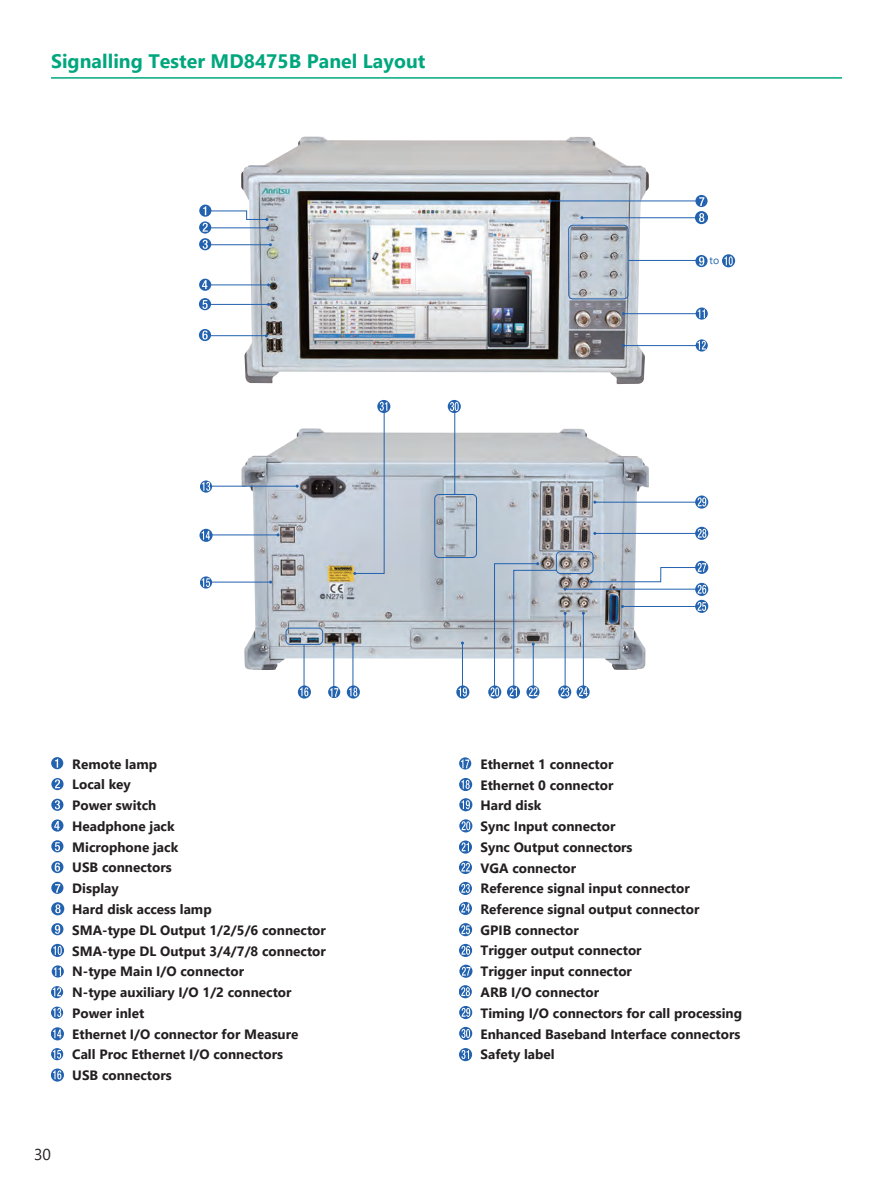
<style>
.page{position:relative;width:893px;height:1187px;background:#fff}
.page>*{position:absolute;margin:0;border:0;box-sizing:border-box;transform-origin:0 0}
.t1{font:700 19.5px "Segoe UI";letter-spacing:.005em;color:#00a77e}
.t2{font:15.75px "Segoe UI";color:#231f20}
.t3{font:700 13.5px/20.7px "Segoe UI";color:#231f20}
.t4{font:10.5px "Segoe UI";color:#2362af}
</style>
<div class="page">
<img style="left:241px;top:136px;width:408px;height:248px">
<svg style="left:199px;top:204px;width:12px;height:13px"></svg>
<svg style="left:199px;top:221px;width:12px;height:12px"></svg>
<svg style="left:203px;top:206px;width:66px;height:26px"></svg>
<hr style="left:210px;top:244px;width:60px;height:1px;background:#2362af">
<svg style="left:199px;top:238px;width:12px;height:12px"></svg>
<svg style="left:203px;top:240px;width:5px;height:9px"></svg>
<hr style="left:210px;top:284px;width:59px;height:1px;background:#2362af">
<svg style="left:199px;top:279px;width:12px;height:12px"></svg>
<svg style="left:202px;top:280px;width:5px;height:9px"></svg>
<div style="left:568px;top:225px;width:60px;height:74px;border:1px solid #2362af;border-radius:4px"></div>
<hr style="left:628px;top:260px;width:71px;height:1px;background:#2362af">
<svg style="left:695px;top:211px;width:13px;height:13px"></svg>
<svg style="left:699px;top:213px;width:5px;height:9px"></svg>
<svg style="left:722px;top:254px;width:13px;height:13px"></svg>
<svg style="left:724px;top:256px;width:9px;height:9px"></svg>
<hr style="left:550px;top:200px;width:146px;height:1px;background:#2362af">
<svg style="left:695px;top:195px;width:13px;height:12px"></svg>
<svg style="left:699px;top:197px;width:5px;height:9px"></svg>
<hr style="left:582px;top:217px;width:117px;height:1px;background:#2362af">
<hr style="left:623px;top:313px;width:76px;height:1px;background:#2362af">
<svg style="left:695px;top:255px;width:13px;height:12px"></svg>
<svg style="left:699px;top:257px;width:5px;height:8px"></svg>
<hr style="left:210px;top:304px;width:59px;height:1px;background:#2362af">
<div style="left:199px;top:298px;width:12px;height:12px;background:#2362af;border-radius:50%"></div>
<svg style="left:202px;top:300px;width:6px;height:9px"></svg>
<hr style="left:210px;top:335px;width:56px;height:1px;background:#2362af">
<svg style="left:199px;top:329px;width:12px;height:12px"></svg>
<svg style="left:202px;top:330px;width:6px;height:9px"></svg>
<svg style="left:696px;top:307px;width:12px;height:12px"></svg>
<svg style="left:698px;top:309px;width:7px;height:9px"></svg>
<hr style="left:623px;top:345px;width:76px;height:1px;background:#2362af">
<svg style="left:696px;top:339px;width:12px;height:12px"></svg>
<svg style="left:697px;top:341px;width:9px;height:8px"></svg>
<svg style="left:51px;top:757px;width:12px;height:12px"></svg>
<svg style="left:55px;top:758px;width:3px;height:9px"></svg>
<svg style="left:51px;top:778px;width:13px;height:12px"></svg>
<svg style="left:55px;top:779px;width:5px;height:9px"></svg>
<svg style="left:51px;top:798px;width:12px;height:12px"></svg>
<svg style="left:55px;top:800px;width:5px;height:9px"></svg>
<svg style="left:51px;top:819px;width:12px;height:12px"></svg>
<svg style="left:54px;top:820px;width:6px;height:9px"></svg>
<svg style="left:51px;top:840px;width:12px;height:12px"></svg>
<svg style="left:55px;top:842px;width:5px;height:9px"></svg>
<svg style="left:51px;top:860px;width:12px;height:13px"></svg>
<svg style="left:55px;top:862px;width:5px;height:9px"></svg>
<svg style="left:51px;top:881px;width:12px;height:12px"></svg>
<svg style="left:55px;top:884px;width:5px;height:8px"></svg>
<svg style="left:51px;top:902px;width:13px;height:13px"></svg>
<svg style="left:55px;top:904px;width:6px;height:9px"></svg>
<svg style="left:51px;top:923px;width:12px;height:12px"></svg>
<svg style="left:55px;top:924px;width:5px;height:9px"></svg>
<svg style="left:51px;top:943px;width:13px;height:13px"></svg>
<svg style="left:53px;top:945px;width:9px;height:9px"></svg>
<svg style="left:52px;top:965px;width:12px;height:12px"></svg>
<svg style="left:54px;top:967px;width:7px;height:8px"></svg>
<svg style="left:51px;top:985px;width:12px;height:13px"></svg>
<svg style="left:53px;top:987px;width:8px;height:9px"></svg>
<svg style="left:51px;top:1006px;width:12px;height:12px"></svg>
<svg style="left:53px;top:1007px;width:8px;height:9px"></svg>
<svg style="left:51px;top:1027px;width:13px;height:13px"></svg>
<svg style="left:53px;top:1029px;width:8px;height:9px"></svg>
<svg style="left:51px;top:1047px;width:12px;height:13px"></svg>
<svg style="left:53px;top:1049px;width:8px;height:9px"></svg>
<svg style="left:51px;top:1068px;width:13px;height:13px"></svg>
<svg style="left:53px;top:1070px;width:8px;height:9px"></svg>
<svg style="left:459px;top:757px;width:12px;height:12px"></svg>
<svg style="left:461px;top:759px;width:8px;height:9px"></svg>
<svg style="left:459px;top:777px;width:13px;height:14px"></svg>
<svg style="left:461px;top:779px;width:9px;height:9px"></svg>
<svg style="left:459px;top:798px;width:13px;height:13px"></svg>
<svg style="left:461px;top:800px;width:9px;height:9px"></svg>
<svg style="left:459px;top:819px;width:13px;height:13px"></svg>
<svg style="left:462px;top:821px;width:8px;height:9px"></svg>
<svg style="left:459px;top:840px;width:13px;height:13px"></svg>
<svg style="left:462px;top:842px;width:7px;height:9px"></svg>
<svg style="left:459px;top:860px;width:13px;height:14px"></svg>
<svg style="left:461px;top:862px;width:9px;height:9px"></svg>
<svg style="left:459px;top:881px;width:13px;height:13px"></svg>
<svg style="left:461px;top:883px;width:9px;height:9px"></svg>
<svg style="left:459px;top:902px;width:13px;height:12px"></svg>
<svg style="left:461px;top:903px;width:9px;height:9px"></svg>
<svg style="left:459px;top:923px;width:13px;height:13px"></svg>
<svg style="left:461px;top:925px;width:9px;height:9px"></svg>
<svg style="left:459px;top:943px;width:13px;height:13px"></svg>
<svg style="left:461px;top:945px;width:9px;height:9px"></svg>
<svg style="left:459px;top:964px;width:13px;height:13px"></svg>
<svg style="left:462px;top:966px;width:8px;height:9px"></svg>
<svg style="left:459px;top:985px;width:13px;height:13px"></svg>
<svg style="left:461px;top:987px;width:9px;height:9px"></svg>
<svg style="left:459px;top:1005px;width:13px;height:13px"></svg>
<svg style="left:462px;top:1007px;width:8px;height:9px"></svg>
<svg style="left:459px;top:1026px;width:13px;height:13px"></svg>
<svg style="left:461px;top:1028px;width:9px;height:9px"></svg>
<svg style="left:459px;top:1047px;width:13px;height:14px"></svg>
<svg style="left:461px;top:1049px;width:8px;height:9px"></svg>
<img style="left:241px;top:428px;width:408px;height:242px">
<hr style="left:304px;top:644px;width:1px;height:42px;background:#2362af">
<svg style="left:298px;top:685px;width:13px;height:13px"></svg>
<svg style="left:300px;top:687px;width:8px;height:9px"></svg>
<svg style="left:448px;top:400px;width:13px;height:13px"></svg>
<svg style="left:450px;top:402px;width:9px;height:9px"></svg>
<hr style="left:454px;top:411px;width:1px;height:83px;background:#2362af">
<div style="left:434px;top:494px;width:43px;height:64px;border:1px solid #2362af;border-radius:4px"></div>
<hr style="left:210px;top:486px;width:87px;height:1px;background:#2362af">
<svg style="left:200px;top:480px;width:12px;height:12px"></svg>
<svg style="left:202px;top:482px;width:8px;height:9px"></svg>
<hr style="left:210px;top:534px;width:68px;height:1px;background:#2362af">
<svg style="left:199px;top:528px;width:14px;height:14px"></svg>
<svg style="left:202px;top:531px;width:8px;height:8px"></svg>
<hr style="left:210px;top:581px;width:61px;height:1px;background:#2362af">
<svg style="left:200px;top:576px;width:12px;height:12px"></svg>
<svg style="left:202px;top:578px;width:8px;height:9px"></svg>
<hr style="left:333px;top:644px;width:1px;height:42px;background:#2362af">
<svg style="left:328px;top:686px;width:12px;height:12px"></svg>
<svg style="left:330px;top:688px;width:8px;height:8px"></svg>
<hr style="left:353px;top:644px;width:1px;height:42px;background:#2362af">
<svg style="left:347px;top:685px;width:13px;height:13px"></svg>
<svg style="left:349px;top:687px;width:8px;height:9px"></svg>
<hr style="left:462px;top:643px;width:1px;height:43px;background:#2362af">
<svg style="left:456px;top:685px;width:13px;height:13px"></svg>
<svg style="left:458px;top:687px;width:9px;height:9px"></svg>
<div style="left:556px;top:551px;width:37px;height:23px;border:1px solid #2362af;border-radius:4px"></div>
<hr style="left:595px;top:502px;width:104px;height:1px;background:#2362af">
<svg style="left:695px;top:495px;width:13px;height:13px"></svg>
<svg style="left:698px;top:497px;width:8px;height:9px"></svg>
<hr style="left:595px;top:533px;width:104px;height:1px;background:#2362af">
<svg style="left:695px;top:526px;width:13px;height:14px"></svg>
<svg style="left:698px;top:529px;width:8px;height:8px"></svg>
<svg style="left:695px;top:583px;width:13px;height:13px"></svg>
<svg style="left:488px;top:685px;width:13px;height:13px"></svg>
<svg style="left:526px;top:685px;width:13px;height:13px"></svg>
<svg style="left:558px;top:685px;width:13px;height:13px"></svg>
<hr style="left:583px;top:613px;width:1px;height:73px;background:#2362af">
<svg style="left:576px;top:685px;width:14px;height:13px"></svg>
<svg style="left:579px;top:687px;width:9px;height:9px"></svg>
<div style="left:286px;top:627px;width:37px;height:17px;border:1px solid #2362af;border-radius:4px"></div>
<svg style="left:507px;top:685px;width:13px;height:13px"></svg>
<svg style="left:377px;top:400px;width:13px;height:13px"></svg>
<svg style="left:353px;top:402px;width:34px;height:173px"></svg>
<svg style="left:695px;top:560px;width:13px;height:14px"></svg>
<svg style="left:590px;top:563px;width:116px;height:30px"></svg>
<hr style="left:622px;top:606px;width:77px;height:1px;background:#2362af">
<svg style="left:695px;top:599px;width:13px;height:14px"></svg>
<svg style="left:697px;top:602px;width:9px;height:9px"></svg>
<hr style="left:565px;top:588px;width:134px;height:1px;background:#2362af">
<svg style="left:491px;top:562px;width:78px;height:134px"></svg>
<hr style="left:51px;top:77px;width:791px;height:2px;background:#00a77e">
<h1 class="t1" style="left:51px;top:42px;width:376px">Signalling Tester MD8475B Panel Layout</h1>
<p class="t4" style="left:710px;top:251px;width:11px">to</p>
<p class="t3" style="left:72px;top:752px;width:255px">Remote lamp<br>Local key<br>Power switch<br>Headphone jack<br>Microphone jack<br>USB connectors<br>Display<br>Hard disk access lamp<br>SMA-type DL Output 1/2/5/6 connector<br>SMA-type DL Output 3/4/7/8 connector<br>N-type Main I/O connector<br>N-type auxiliary I/O 1/2 connector<br>Power inlet<br>Ethernet I/O connector for Measure<br>Call Proc Ethernet I/O connectors<br>USB connectors</p>
<p class="t3" style="left:480px;top:752px;width:263px">Ethernet 1 connector<br>Ethernet 0 connector<br>Hard disk<br>Sync Input connector<br>Sync Output connectors<br>VGA connector<br>Reference signal input connector<br>Reference signal output connector<br>GPIB connector<br>Trigger output connector<br>Trigger input connector<br>ARB I/O connector<br>Timing I/O connectors for call processing<br>Enhanced Baseband Interface connectors<br>Safety label</p>
<p class="t2" style="left:34px;top:1139px;width:19px">30</p>
</div>
